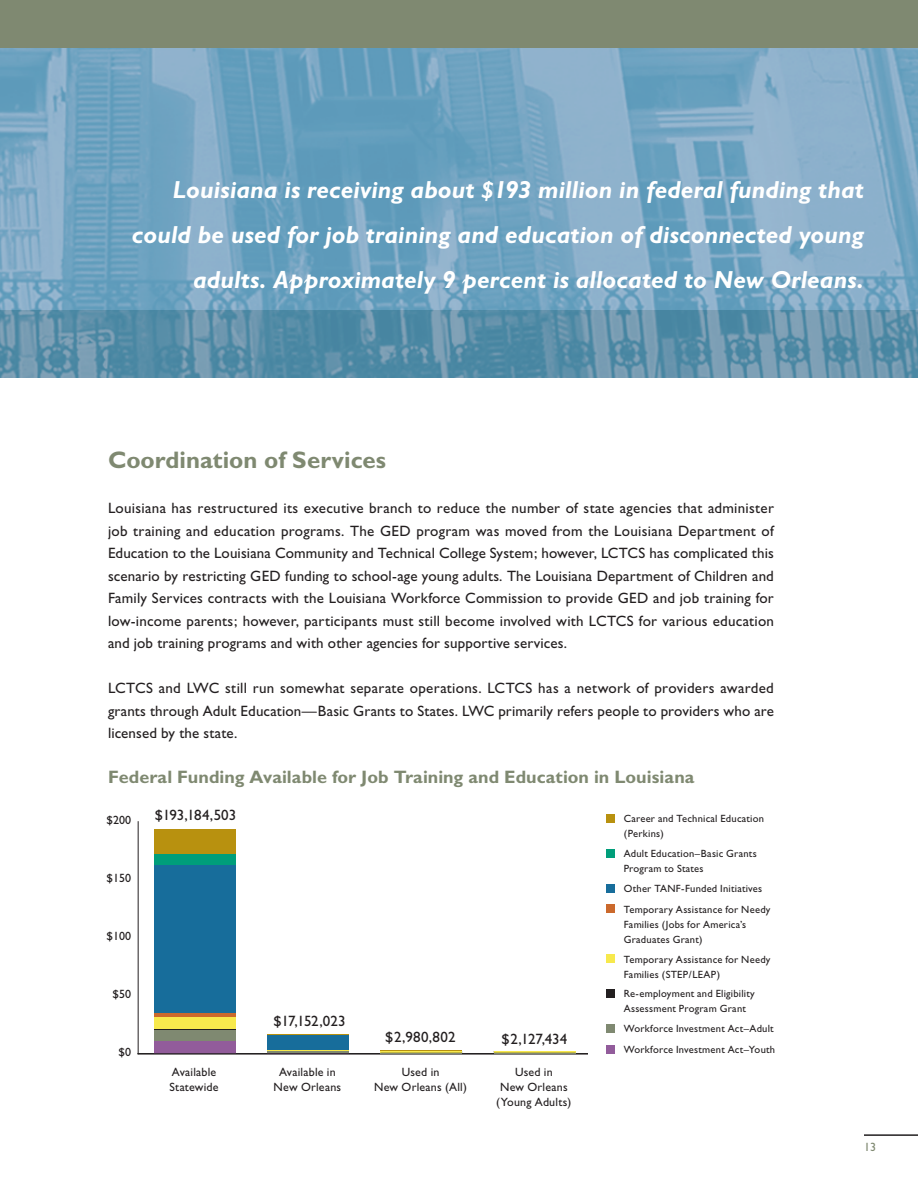
<style>
.page{position:relative;width:918px;height:1188px;background:#fff}
.page>*{position:absolute;margin:0;border:0;box-sizing:border-box;transform-origin:0 0}
.t1{font:italic 700 24.75px/45px "Gill Sans";color:#fff;text-align:right}
.t2{font:700 24px "Gill Sans";color:#7f8971}
.t3{font:700 18px "Gill Sans";letter-spacing:.005em;color:#7f8971}
.t4{font:15px/22.5px "Gill Sans";letter-spacing:.01em;color:#231f20;text-align:justify}
.t5{font:15px "Gill Sans";letter-spacing:-.01em;color:#231f20}
.t6{font:12px/15px "Gill Sans";letter-spacing:.015em;color:#231f20;text-align:center}
.t7{font:12px "Gill Sans";color:#7f8971}
.t8{font:10.5px/15px "Gill Sans";letter-spacing:.02em;color:#231f20}
</style>
<div class="page">
<hr style="left:864px;top:1134px;width:54px;height:2px;background:#231f20">
<div style="left:606px;top:814px;width:9px;height:9px;background:#b8910f"></div>
<div style="left:606px;top:849px;width:9px;height:9px;background:#009e7a"></div>
<div style="left:606px;top:884px;width:9px;height:9px;background:#176d9b"></div>
<div style="left:606px;top:905px;width:9px;height:8px;background:#cb692c"></div>
<div style="left:606px;top:955px;width:9px;height:8px;background:#f7e94d"></div>
<div style="left:606px;top:989px;width:9px;height:9px;background:#231f20"></div>
<div style="left:606px;top:1024px;width:9px;height:9px;background:#7f8971"></div>
<div style="left:606px;top:1045px;width:9px;height:8px;background:#925c9b"></div>
<hr style="left:138px;top:822px;width:1px;height:232px;background:#231f20">
<div style="left:154px;top:830px;width:82px;height:24px;background:#b8910f"></div>
<hr style="left:267px;top:1034px;width:82px;height:1px;background:#b8910f">
<hr style="left:381px;top:1050px;width:81px;height:1px;background:#b8910f">
<div style="left:154px;top:854px;width:82px;height:11px;background:#009e7a"></div>
<hr style="left:381px;top:1051px;width:81px;height:1px;background:#009e7a">
<hr style="left:494px;top:1051px;width:81px;height:1px;background:#009e7a">
<div style="left:154px;top:865px;width:82px;height:148px;background:#176d9b"></div>
<div style="left:267px;top:1035px;width:82px;height:15px;background:#176d9b"></div>
<div style="left:154px;top:1013px;width:82px;height:5px;background:#cb692c"></div>
<div style="left:154px;top:1018px;width:82px;height:11px;background:#f7e94d"></div>
<hr style="left:267px;top:1050px;width:82px;height:1px;background:#f7e94d">
<hr style="left:381px;top:1052px;width:81px;height:1px;background:#f7e94d">
<hr style="left:494px;top:1052px;width:81px;height:1px;background:#f7e94d">
<hr style="left:154px;top:1029px;width:82px;height:1px;background:#231f20">
<div style="left:154px;top:1041px;width:82px;height:13px;background:#925c9b"></div>
<hr style="left:267px;top:1052px;width:82px;height:2px;background:#925c9b">
<hr style="left:138px;top:1053px;width:449px;height:1px;background:#231f20">
<div style="left:154px;top:1030px;width:82px;height:11px;background:#7f8971"></div>
<hr style="left:267px;top:1051px;width:82px;height:1px;background:#7f8971">
<hr style="left:381px;top:1053px;width:81px;height:1px;background:#7f8971">
<hr style="left:494px;top:1053px;width:81px;height:1px;background:#7f8971">
<div style="left:0;top:0;width:918px;height:48px;background:#7f8971"></div>
<img style="left:0;top:48px;width:918px;height:330px">
<h1 class="t1" style="left:132px;top:167px;width:733px">Louisiana is receiving about $193 million in federal funding that could be used for job training and education of disconnected young adults. Approximately 9 percent is allocated to New Orleans.</h1>
<h2 class="t2" style="left:108px;top:446px;width:280px">Coordination of Services</h2>
<p class="t4" style="left:108px;top:497px;width:668px">Louisiana has restructured its executive branch to reduce the number of state agencies that administer job training and education programs. The GED program was moved from the Louisiana Department of Education to the Louisiana Community and Technical College System; however, LCTCS has complicated this scenario by restricting GED funding to school-age young adults. The Louisiana Department of Children and Family Services contracts with the Louisiana Workforce Commission to provide GED and job training for low-income parents; however, participants must still become involved with LCTCS for various education and job training programs and with other agencies for supportive services.</p>
<p class="t4" style="left:108px;top:677px;width:667px">LCTCS and LWC still run somewhat separate operations. LCTCS has a network of providers awarded grants through Adult Education—Basic Grants to States. LWC primarily refers people to providers who are licensed by the state.</p>
<p class="t3" style="left:108px;top:766px;width:588px">Federal Funding Available for Job Training and Education in Louisiana</p>
<p class="t5" style="left:155px;top:806px;width:83px">$193,184,503</p>
<p class="t8" style="left:624px;top:811px;width:142px">Career and Technical Education (Perkins)</p>
<p class="t8" style="left:624px;top:846px;width:135px">Adult Education–Basic Grants<br>Program to States</p>
<p class="t8" style="left:624px;top:878px;width:148px;line-height:20.5px">Other TANF-Funded Initiatives<br>Temporary Assistance for Needy</p>
<p class="t8" style="left:624px;top:917px;width:124px">Families (Jobs for America’s<br>Graduates Grant)</p>
<p class="t8" style="left:624px;top:952px;width:148px">Temporary Assistance for Needy<br>Families (STEP/LEAP)</p>
<p class="t8" style="left:624px;top:986px;width:133px">Re-employment and Eligibility<br>Assessment Program Grant</p>
<p class="t8" style="left:624px;top:1019px;width:153px;line-height:20.5px">Workforce Investment Act–Adult<br>Workforce Investment Act–Youth</p>
<p class="t6" style="left:107px;top:812px;width:26px">$200</p>
<p class="t6" style="left:107px;top:870px;width:26px">$150</p>
<p class="t6" style="left:107px;top:928px;width:26px">$100</p>
<p class="t6" style="left:113px;top:986px;width:20px">$50</p>
<p class="t4" style="left:273px;top:1010px;width:74px">$17,152,023</p>
<p class="t4" style="left:385px;top:1026px;width:72px">$2,980,802</p>
<p class="t4" style="left:502px;top:1027px;width:67px">$2,127,434</p>
<p class="t6" style="left:119px;top:1044px;width:14px">$0</p>
<p class="t6" style="left:170px;top:1065px;width:51px;text-align:left">Available<br>Statewide</p>
<p class="t6" style="left:274px;top:1065px;width:69px">Available in<br>New Orleans</p>
<p class="t6" style="left:374px;top:1065px;width:94px">Used in<br>New Orleans (All)</p>
<p class="t6" style="left:496px;top:1065px;width:77px">Used in<br>New Orleans (Young Adults)</p>
<p class="t7" style="left:864px;top:1140px;width:13px">13</p>
</div>
